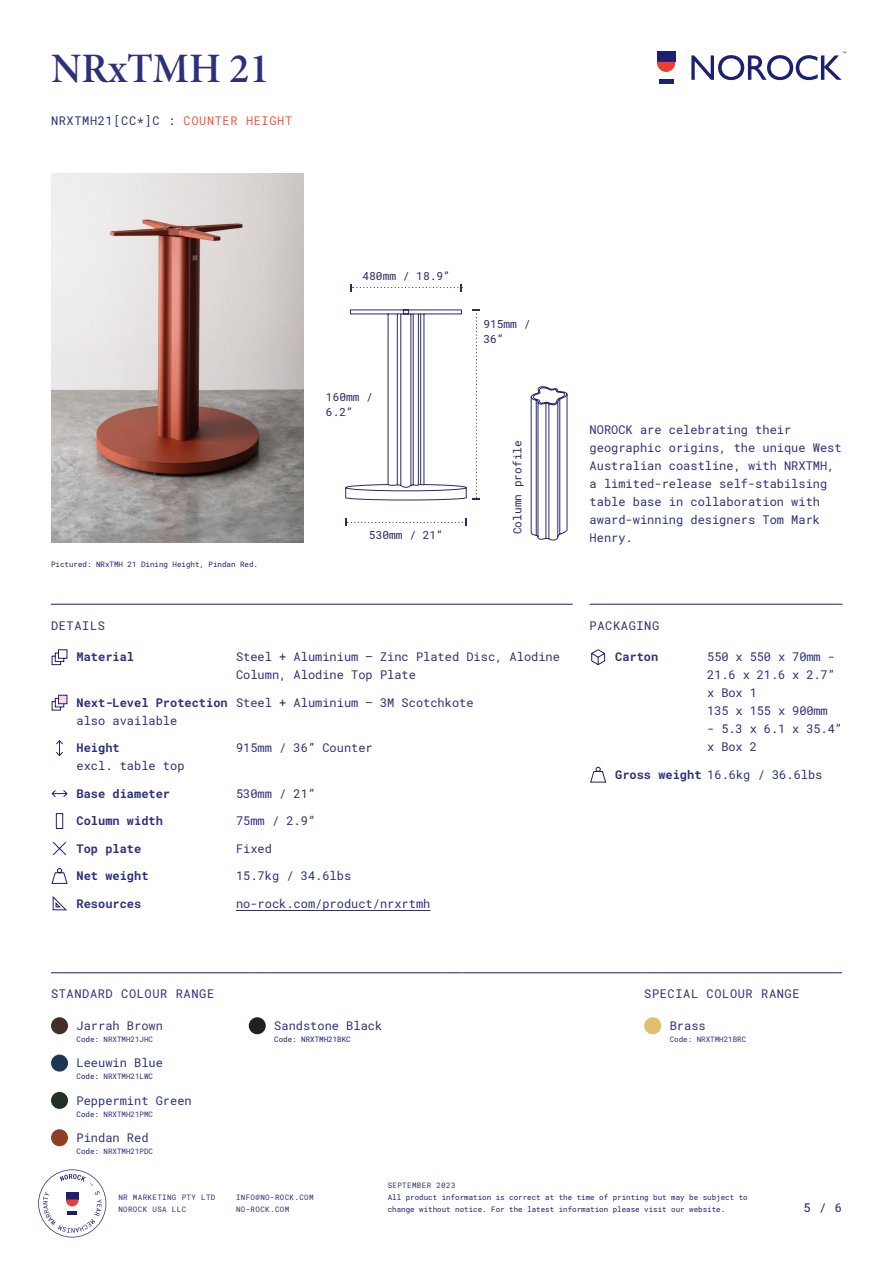
<style>
.page{position:relative;width:893px;height:1263px;background:#fff}
.page>*{position:absolute;margin:0;border:0;box-sizing:border-box;transform-origin:0 0}
.t1{font:42px "Minion Pro Semibold Subh";color:#2d307a}
.t2{font:12px/18px "Roboto Mono";color:#2d307a}
.t3{font:700 12px "Roboto Mono";color:#2d307a}
.t4{font:12px "Roboto Mono";letter-spacing:.05em;color:#2d307a}
.t5{font:12px "Roboto Mono";color:#1c2072}
.t6{font:11.25px/14.5px "Roboto Mono";color:#2a296d}
.t7{font:7.5px/12px "Roboto Mono";color:#1c2072}
.t8{font:7.5px "Roboto Mono";color:#2d307a}
.t9{font:7.5px/12px "Roboto Mono";letter-spacing:.05em;color:#2d307a}
.s1{color:#f05642}
.s2{font-weight:700}
.s3{color:#1c2072}
</style>
<div class="page">
<hr style="left:659px;top:80px;width:14px;height:4px;background:#1c2072">
<div style="left:657px;top:51px;width:18px;height:11px;background:#1c2072"></div>
<svg style="left:657px;top:62px;width:18px;height:10px"></svg>
<svg style="left:691px;top:52px;width:155px;height:28px"></svg>
<svg style="left:38px;top:1169px;width:68px;height:68px"></svg>
<svg style="left:51px;top:604px;width:17px;height:1px"></svg>
<hr style="left:68px;top:604px;width:168px;height:1px;background:#1c2072">
<hr style="left:236px;top:604px;width:337px;height:1px;background:#1c2072">
<svg style="left:51px;top:649px;width:17px;height:16px"></svg>
<svg style="left:51px;top:698px;width:14px;height:13px"></svg>
<div style="left:58px;top:695px;width:9px;height:9px;background:#fcd9d7;border:1px solid #1c2072"></div>
<svg style="left:56px;top:740px;width:7px;height:16px"></svg>
<svg style="left:51px;top:790px;width:17px;height:7px"></svg>
<svg style="left:55px;top:813px;width:9px;height:16px"></svg>
<div style="left:56px;top:813px;width:7px;height:16px;border:1px solid #1c2072"></div>
<svg style="left:53px;top:841px;width:14px;height:15px"></svg>
<svg style="left:51px;top:868px;width:17px;height:16px"></svg>
<svg style="left:52px;top:910px;width:15px;height:1px"></svg>
<svg style="left:52px;top:896px;width:15px;height:14px"></svg>
<hr style="left:236px;top:910px;width:194px;height:1px;background:#2d307a">
<svg style="left:590px;top:604px;width:17px;height:1px"></svg>
<hr style="left:607px;top:604px;width:100px;height:1px;background:#1c2072">
<hr style="left:707px;top:604px;width:135px;height:1px;background:#1c2072">
<svg style="left:591px;top:649px;width:15px;height:17px"></svg>
<svg style="left:590px;top:766px;width:17px;height:17px"></svg>
<svg style="left:345px;top:309px;width:122px;height:192px"></svg>
<svg style="left:351px;top:284px;width:111px;height:7px"></svg>
<svg style="left:346px;top:519px;width:121px;height:7px"></svg>
<svg style="left:473px;top:310px;width:7px;height:190px"></svg>
<svg style="left:530px;top:386px;width:38px;height:155px"></svg>
<img style="left:51px;top:174px;width:252px;height:368px">
<svg style="left:51px;top:972px;width:17px;height:1px"></svg>
<hr style="left:68px;top:972px;width:181px;height:1px;background:#1c2072">
<svg style="left:249px;top:972px;width:17px;height:1px"></svg>
<hr style="left:266px;top:972px;width:180px;height:1px;background:#1c2072">
<svg style="left:446px;top:972px;width:17px;height:1px"></svg>
<hr style="left:463px;top:972px;width:181px;height:1px;background:#1c2072">
<svg style="left:644px;top:972px;width:17px;height:1px"></svg>
<hr style="left:661px;top:972px;width:181px;height:1px;background:#1c2072">
<div style="left:51px;top:1017px;width:17px;height:17px;background:#432e28;border-radius:50%"></div>
<div style="left:249px;top:1017px;width:17px;height:17px;background:#231f20;border-radius:50%"></div>
<div style="left:644px;top:1017px;width:17px;height:17px;background:#e0c06d;border-radius:50%"></div>
<div style="left:51px;top:1054px;width:17px;height:17px;background:#1a3754;border-radius:50%"></div>
<div style="left:51px;top:1092px;width:17px;height:17px;background:#213123;border-radius:50%"></div>
<div style="left:51px;top:1129px;width:17px;height:17px;background:#923e23;border-radius:50%"></div>
<h1 class="t1" style="left:51px;top:40px;width:220px">NRxTMH 21</h1>
<p class="t4" style="left:51px;top:112px;width:243px">NRXTMH21[CC*]C : <span class="s1">COUNTER HEIGHT</span></p>
<p class="t7" style="left:51px;top:558px;width:209px">Pictured: NRxTMH 21 Dining Height, Pindan Red.</p>
<p class="t6" style="left:362px;top:269px;width:89px">480mm / 18.9”</p>
<p class="t6" style="left:326px;top:389px;width:49px">160mm /<br>6.2”</p>
<p class="t6" style="left:369px;top:528px;width:76px">530mm / 21”</p>
<p class="t6" style="left:483px;top:316px;width:49px">915mm /<br>36”</p>
<p class="t6" style="left:510px;top:534px;width:96px;rotate:-90deg">Column profile</p>
<p class="t4" style="left:51px;top:617px;width:55px">DETAILS</p>
<p class="t3" style="left:77px;top:648px;width:59px">Material</p>
<p class="t2" style="left:236px;top:647px;width:326px">Steel + Aluminium — Zinc Plated Disc, Alodine<br>Column, Alodine Top Plate</p>
<p class="t3" style="left:77px;top:694px;width:153px">Next-Level Protection</p>
<p class="t2" style="left:77px;top:711px;width:102px">also available</p>
<p class="t2" style="left:236px;top:693px;width:239px">Steel + Aluminium — 3M Scotchkote</p>
<p class="t3" style="left:77px;top:739px;width:45px">Height</p>
<p class="t2" style="left:77px;top:756px;width:110px">excl. table top</p>
<p class="t2" style="left:236px;top:738px;width:138px">915mm / 36” Counter</p>
<p class="t3" style="left:77px;top:785px;width:95px">Base diameter</p>
<p class="t2" style="left:236px;top:784px;width:81px">530mm / 21”</p>
<p class="t3" style="left:77px;top:812px;width:88px">Column width</p>
<p class="t2" style="left:236px;top:811px;width:81px">75mm / 2.9”</p>
<p class="t3" style="left:77px;top:840px;width:66px">Top plate</p>
<p class="t2" style="left:236px;top:839px;width:37px">Fixed</p>
<p class="t3" style="left:77px;top:867px;width:74px">Net weight</p>
<p class="t2" style="left:236px;top:866px;width:117px">15.7kg / 34.6lbs</p>
<p class="t3" style="left:77px;top:895px;width:66px">Resources</p>
<p class="t2" style="left:236px;top:894px;width:196px">no-rock.com/product/nrxrtmh</p>
<p class="t2" style="left:590px;top:421px;width:254px">NOROCK are celebrating their geographic origins, the unique West<br>Australian coastline, with NRXTMH, a limited-release self-stabilsing table base in collaboration with award-winning designers Tom Mark<br>Henry.</p>
<p class="t4" style="left:590px;top:617px;width:71px">PACKAGING</p>
<p class="t3" style="left:615px;top:648px;width:45px">Carton</p>
<p class="t2" style="left:707px;top:647px;width:129px">550 x 550 x 70mm -<br>21.6 x 21.6 x 2.7” x Box 1<br>135 x 155 x 900mm</p>
<p class="t2" style="left:707px;top:719px;width:136px">- 5.3 x 6.1 x 35.4” x Box 2</p>
<p class="t2" style="left:615px;top:765px;width:209px"><span class="s2">Gross weight</span> 16.6kg / 36.6lbs</p>
<p class="t4" style="left:51px;top:985px;width:165px">STANDARD COLOUR RANGE</p>
<p class="t4" style="left:644px;top:985px;width:157px">SPECIAL COLOUR RANGE</p>
<p class="t2" style="left:77px;top:1016px;width:88px">Jarrah Brown</p>
<p class="t8" style="left:77px;top:1034px;width:78px"><span class="s3">Code:</span> NRXTMH21JHC</p>
<p class="t2" style="left:274px;top:1016px;width:109px">Sandstone Black</p>
<p class="t7" style="left:274px;top:1033px;width:78px">Code: NRXTMH21BKC</p>
<p class="t2" style="left:670px;top:1016px;width:37px">Brass</p>
<p class="t8" style="left:670px;top:1034px;width:78px">Code: NRXTMH21BRC</p>
<p class="t2" style="left:77px;top:1053px;width:88px">Leeuwin Blue</p>
<p class="t8" style="left:77px;top:1071px;width:78px"><span class="s3">Code:</span> NRXTMH21LWC</p>
<p class="t2" style="left:77px;top:1091px;width:117px">Peppermint Green</p>
<p class="t8" style="left:77px;top:1108px;width:78px"><span class="s3">Code:</span> NRXTMH21PMC</p>
<p class="t2" style="left:77px;top:1128px;width:74px">Pindan Red</p>
<p class="t8" style="left:77px;top:1146px;width:78px"><span class="s3">Code:</span> NRXTMH21PDC</p>
<p class="t9" style="left:118px;top:1191px;width:99px">NR MARKETING PTY LTD<br>NOROCK USA LLC</p>
<p class="t9" style="left:236px;top:1191px;width:79px">INFO@NO-ROCK.COM<br>NO-ROCK.COM</p>
<p class="t9" style="left:388px;top:1179px;width:69px">SEPTEMBER 2023</p>
<p class="t7" style="left:388px;top:1191px;width:362px">All product information is correct at the time of printing but may be subject to change without notice. For the latest information please visit our website.</p>
<p class="t5" style="left:803px;top:1199px;width:40px">5 / 6</p>
</div>
